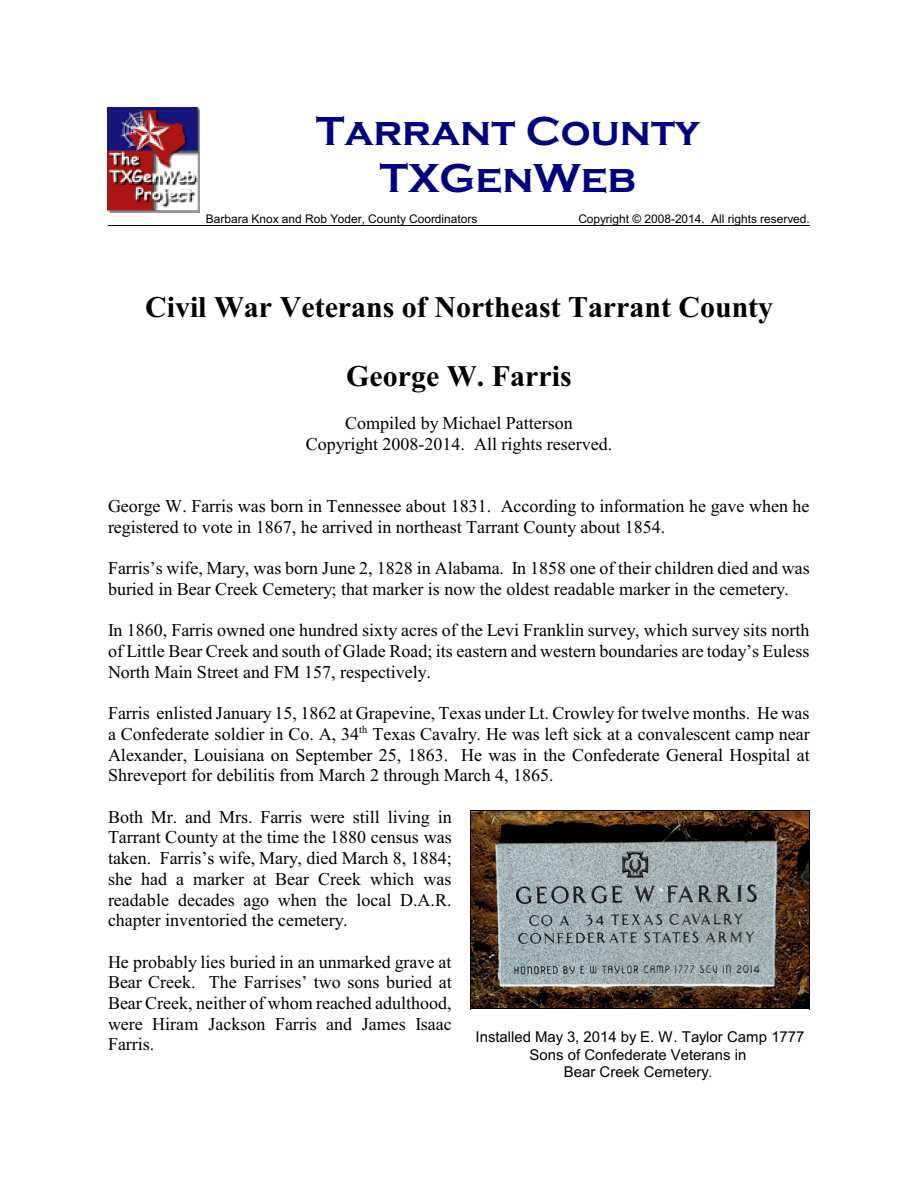
<style>
.page{position:relative;width:918px;height:1188px;background:#fff}
.page>*{position:absolute;margin:0;border:0;box-sizing:border-box;transform-origin:0 0}
.t1{font:700 42px/46.8px "Copperplate Gothic";color:#000080;text-align:center}
.t2{font:700 30px "Times New Roman";color:#000}
.t3{font:18px/20.7px "Times New Roman";color:#000}
.t4{font:15px/17.2px "Arial";color:#000;text-align:center}
.t5{font:12px "Arial";color:#000}
.t6{font:10.5px "Times New Roman";color:#000}
.s1{font-size:13.5px}
</style>
<div class="page">
<hr style="left:108px;top:225px;width:702px;height:1px;background:#000">
<img style="left:108px;top:108px;width:91px;height:104px">
<img style="left:471px;top:811px;width:338px;height:198px">
<hr style="left:470px;top:810px;width:1px;height:199px;background:#000">
<hr style="left:809px;top:810px;width:1px;height:199px;background:#000">
<hr style="left:470px;top:810px;width:340px;height:1px;background:#000">
<hr style="left:470px;top:1009px;width:340px;height:1px;background:#000">
<h1 class="t1" style="left:316px;top:107px;width:385px">Tarrant County<br>TXGenWeb</h1>
<p class="t5" style="left:206px;top:214px;width:273px">Barbara Knox and Rob Yoder, County Coordinators</p>
<p class="t5" style="left:578px;top:214px;width:233px">Copyright © 2008-2014. All rights reserved.</p>
<h2 class="t2" style="left:145px;top:296px;width:629px">Civil War Veterans of Northeast Tarrant County</h2>
<h2 class="t2" style="left:346px;top:365px;width:227px">George W. Farris</h2>
<p class="t3" style="left:306px;top:415px;width:308px;text-align:center">Compiled by Michael Patterson<br>Copyright 2008-2014. All rights reserved.</p>
<p class="t3" style="left:108px;top:498px;width:703px">George W. Farris was born in Tennessee about 1831. According to information he gave when he registered to vote in 1867, he arrived in northeast Tarrant County about 1854.</p>
<p class="t3" style="left:108px;top:560px;width:703px">Farris’s wife, Mary, was born June 2, 1828 in Alabama. In 1858 one of their children died and was buried in Bear Creek Cemetery; that marker is now the oldest readable marker in the cemetery.</p>
<p class="t3" style="left:108px;top:622px;width:703px;text-align:justify">In 1860, Farris owned one hundred sixty acres of the Levi Franklin survey, which survey sits north of Little Bear Creek and south of Glade Road; its eastern and western boundaries are today’s Euless North Main Street and FM 157, respectively.</p>
<p class="t3" style="left:108px;top:705px;width:703px">Farris enlisted January 15, 1862 at Grapevine, Texas under Lt. Crowley for twelve months. He was a Confederate soldier in Co. A, 34 Texas Cavalry. He was left sick at a convalescent camp near</p>
<p class="t6" style="left:359px;top:726px;width:10px">th</p>
<p class="t3" style="left:108px;top:746px;width:703px">Alexander, Louisiana on September 25, 1863. He was in the Confederate General Hospital at<br>Shreveport for debilitis from March 2 through March 4, 1865.</p>
<p class="t3" style="left:108px;top:808px;width:345px;text-align:justify">Both Mr. and Mrs. Farris were still living in Tarrant County at the time the 1880 census was taken. Farris’s wife, Mary, died March 8, 1884; she had a marker at Bear Creek which was readable decades ago when the local D.A.R. chapter inventoried the cemetery.</p>
<p class="t3" style="left:108px;top:953px;width:345px;text-align:justify">He probably lies buried in an unmarked grave at Bear Creek. The Farrises’ two sons buried at Bear Creek, neither of whom reached adulthood, were Hiram Jackson Farris and James Isaac Farris.</p>
<p class="t4" style="left:476px;top:1030px;width:331px">Installed May 3, 2014 by E. W. Taylor Camp 1777<br>Sons of Confederate Veterans in<br>Bear Creek Cemetery<span class="s1">.</span></p>
</div>
